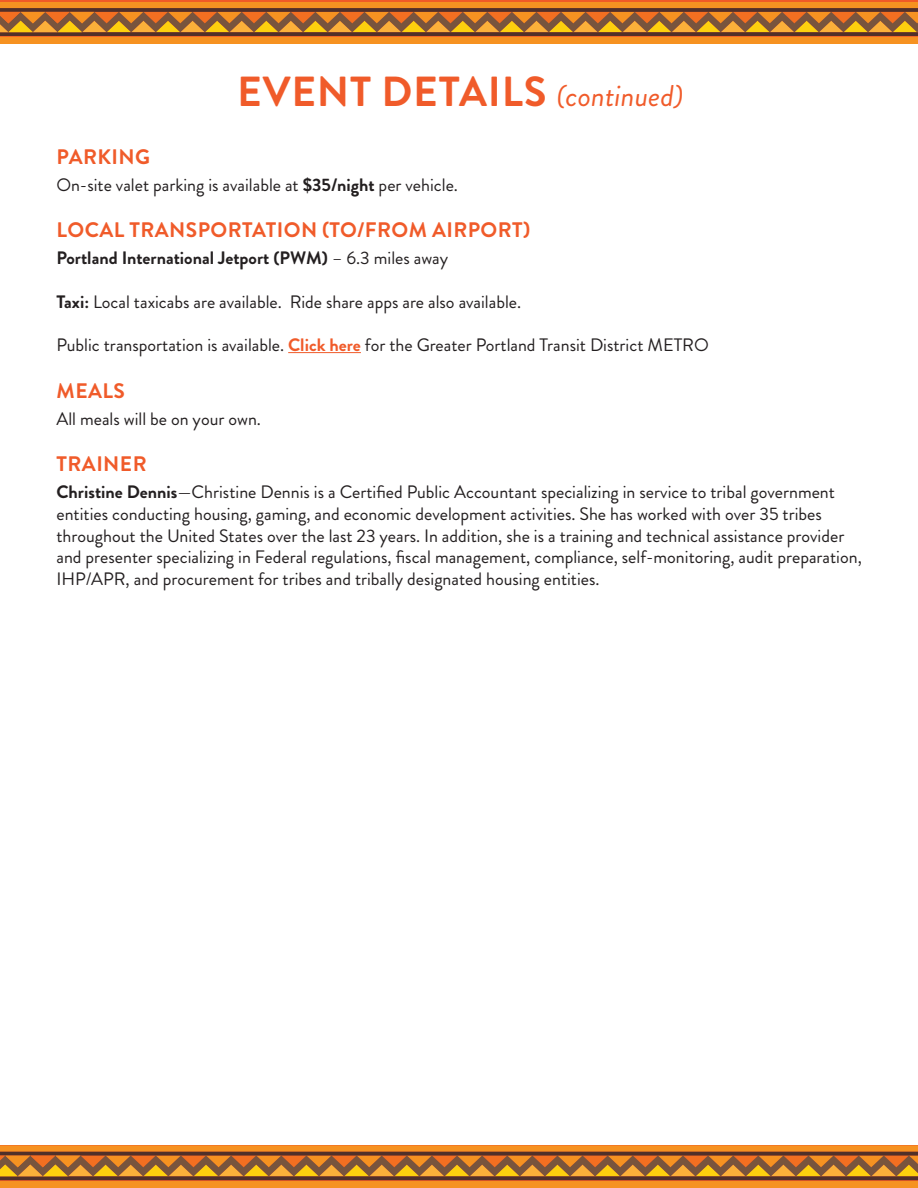
<style>
.page{position:relative;width:918px;height:1188px;background:#fff}
.page>*{position:absolute;margin:0;border:0;box-sizing:border-box;transform-origin:0 0}
.t1{font:700 42px "Brandon Grotesque";letter-spacing:.02em;color:#f05b2a}
.t2{font:700 21px "Brandon Grotesque";letter-spacing:.02em;color:#f05b2a}
.t3{font:18px/21.6px "Brandon Grotesque";color:#231f20}
.t4{font:700 18px "Brandon Grotesque";color:#231f20}
.s1{font-weight:400;font-style:italic;font-size:30px}
.s2{font-weight:700}
.s3{font-weight:400}
.s4{font-weight:700;color:#f05b2a}
</style>
<div class="page">
<div style="left:0;top:0;width:918px;height:43px;background:#f15a27"></div>
<svg style="left:0;top:2px;width:918px;height:41px"></svg>
<svg style="left:0;top:1145px;width:918px;height:42px"></svg>
<hr style="left:288px;top:352px;width:73px;height:1px;background:#f05b2a">
<p class="t1" style="left:237px;top:62px;width:448px">EVENT DETAILS <span class="s1">(continued)</span></p>
<p class="t2" style="left:57px;top:142px;width:95px">PARKING</p>
<p class="t3" style="left:57px;top:174px;width:403px">On-site valet parking is available at <span class="s2">$35/night</span> per vehicle.</p>
<p class="t2" style="left:57px;top:216px;width:475px">LOCAL TRANSPORTATION (TO/FROM AIRPORT)</p>
<p class="t4" style="left:57px;top:246px;width:393px">Portland International Jetport (PWM) <span class="s3">– 6.3 miles away</span></p>
<p class="t3" style="left:57px;top:291px;width:466px"><span class="s2">Taxi:</span> Local taxicabs are available. Ride share apps are also available.</p>
<p class="t3" style="left:57px;top:334px;width:654px">Public transportation is available. <span class="s4">Click here</span> for the Greater Portland Transit District METRO</p>
<p class="t2" style="left:57px;top:376px;width:70px">MEALS</p>
<p class="t3" style="left:57px;top:408px;width:206px">All meals will be on your own.</p>
<p class="t2" style="left:57px;top:450px;width:92px">TRAINER</p>
<p class="t3" style="left:57px;top:482px;width:807px"><span class="s2">Christine Dennis</span>—Christine Dennis is a Certified Public Accountant specializing in service to tribal government entities conducting housing, gaming, and economic development activities. She has worked with over 35 tribes throughout the United States over the last 23 years. In addition, she is a training and technical assistance provider and presenter specializing in Federal regulations, fiscal management, compliance, self-monitoring, audit preparation, IHP/APR, and procurement for tribes and tribally designated housing entities.</p>
</div>
